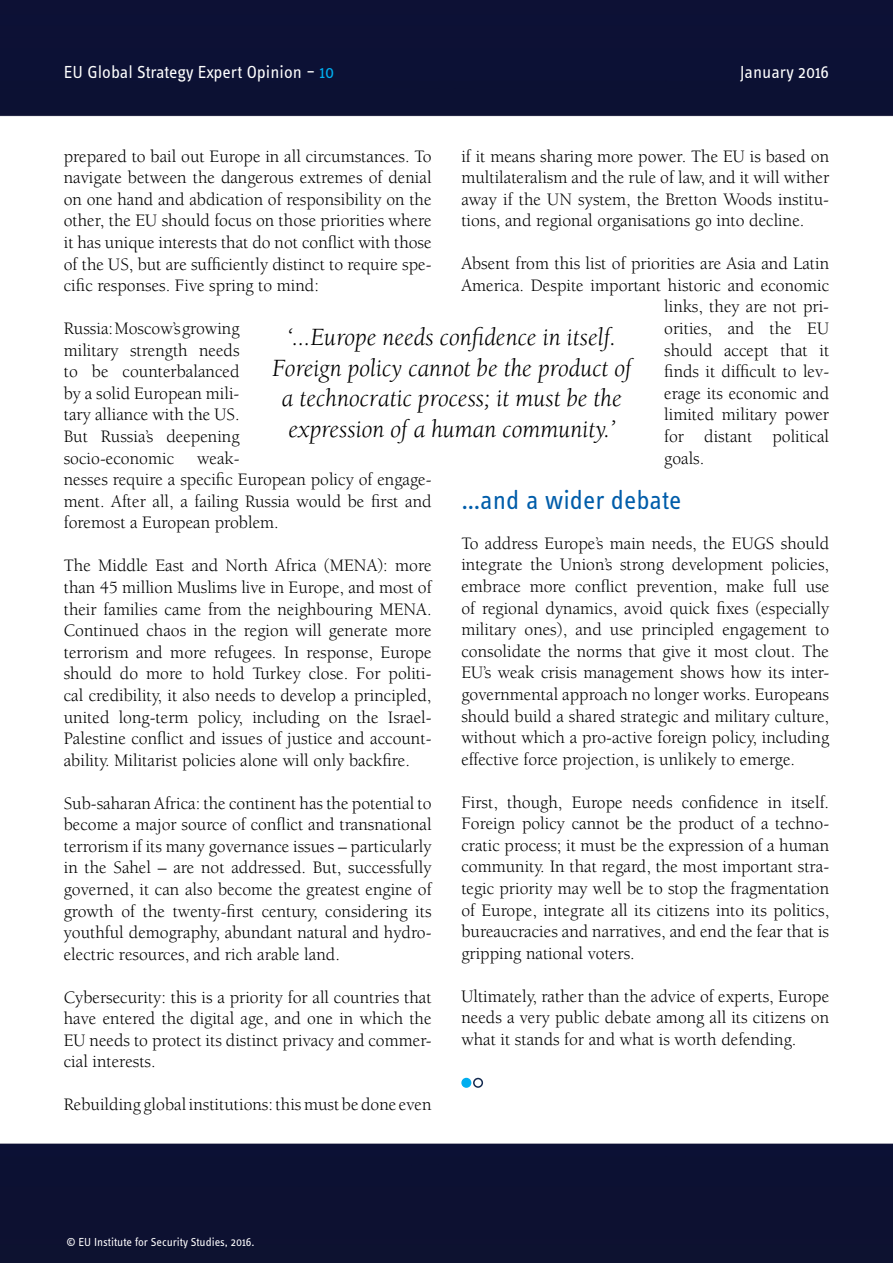
<style>
.page{position:relative;width:893px;height:1263px;background:#fff}
.page>*{position:absolute;margin:0;border:0;box-sizing:border-box;transform-origin:0 0}
.t1{font:27px "Info OT Text";color:#005daa}
.t2{font:italic 25.5px/30.6px "Berkeley Std";color:#000;text-align:center}
.t3{font:18px/21.6px "Berkeley Std";color:#000;text-align:justify}
.t4{font:18px "Info OT Text";color:#fff}
.t5{font:12px "Info OT Text";color:#fff}
.s1{color:#00aeef}
</style>
<div class="page">
<img style="left:0;top:0;width:893px;height:1263px">
<div style="left:462px;top:1078px;width:9px;height:9px;background:#00aeef;border-radius:50%"></div>
<div style="left:461px;top:1078px;width:10px;height:10px;border:2px solid #00aeef;border-radius:50%"></div>
<div style="left:473px;top:1078px;width:10px;height:10px;border:2px solid #13294f;border-radius:50%"></div>
<div style="left:252px;top:323px;width:400px;height:124px;background:#fff"></div>
<p class="t4" style="left:64px;top:61px;width:272px">EU Global Strategy Expert Opinion – <span class="s1">10</span></p>
<p class="t4" style="left:740px;top:61px;width:91px">January 2016</p>
<p class="t3" style="left:461px;top:145px;width:369px">if it means sharing more power. The EU is based on multilateralism and the rule of law, and it will wither away if the UN system, the Bretton Woods institu&shy;tions, and regional organisations go into decline.</p>
<p class="t3" style="left:461px;top:253px;width:369px">Absent from this list of priorities are Asia and Latin</p>
<p class="t3" style="left:461px;top:275px;width:369px">America. Despite important historic and economic</p>
<p class="t3" style="left:664px;top:296px;width:166px">links, they are not pri-</p>
<p class="t3" style="left:664px;top:318px;width:166px">orities, and the EU</p>
<p class="t3" style="left:664px;top:339px;width:167px">should accept that it</p>
<p class="t3" style="left:664px;top:361px;width:167px">finds it difficult to lev-</p>
<p class="t3" style="left:664px;top:383px;width:167px">erage its economic and</p>
<p class="t3" style="left:664px;top:404px;width:166px">limited military power</p>
<p class="t3" style="left:664px;top:426px;width:167px">for distant political</p>
<p class="t3" style="left:664px;top:447px;width:42px">goals.</p>
<h1 class="t1" style="left:461px;top:483px;width:221px">…and a wider debate</h1>
<p class="t3" style="left:461px;top:533px;width:369px">To address Europe’s main needs, the EUGS should integrate the Union’s strong development policies, embrace more conflict prevention, make full use of regional dynamics, avoid quick fixes (especially military ones), and use principled engagement to consolidate the norms that give it most clout. The EU’s weak crisis management shows how its inter&shy;governmental approach no longer works. Europeans should build a shared strategic and military culture, without which a pro-active foreign policy, including effective force projection, is unlikely to emerge.</p>
<p class="t3" style="left:461px;top:791px;width:369px">First, though, Europe needs confidence in itself.<br>Foreign policy cannot be the product of a techno&shy;cratic process; it must be the expression of a human community. In that regard, the most important stra&shy;tegic priority may well be to stop the fragmentation of Europe, integrate all its citizens into its politics, bureaucracies and narratives, and end the fear that is gripping national voters.</p>
<p class="t3" style="left:461px;top:985px;width:369px">Ultimately, rather than the advice of experts, Europe needs a very public debate among all its citizens on what it stands for and what is worth defending.</p>
<p class="t3" style="left:64px;top:145px;width:369px">prepared to bail out Europe in all circumstances. To navigate between the dangerous extremes of denial on one hand and abdication of responsibility on the other, the EU should focus on those priorities where it has unique interests that do not conflict with those of the US, but are sufficiently distinct to require spe&shy;cific responses. Five spring to mind:</p>
<p class="t3" style="left:64px;top:318px;width:177px">Russia: Moscow’s growing military strength needs to be counterbalanced by a solid European mili&shy;tary alliance with the US.<br>But Russia’s deepening socio-economic</p>
<h2 class="t2" style="left:272px;top:322px;width:361px">‘...Europe needs confidence in itself.<br>Foreign policy cannot be the product of a technocratic process; it must be the expression of a human community.’</h2>
<p class="t3" style="left:64px;top:447px;width:369px;text-align:left;text-indent:133px">weak-<br>nesses require a specific European policy of engage&shy;ment. After all, a failing Russia would be first and foremost a European problem.</p>
<p class="t3" style="left:64px;top:555px;width:369px">The Middle East and North Africa (MENA): more than 45 million Muslims live in Europe, and most of their families came from the neighbouring MENA.<br>Continued chaos in the region will generate more terrorism and more refugees. In response, Europe should do more to hold Turkey close. For politi&shy;cal credibility, it also needs to develop a principled, united long-term policy, including on the Israel-Palestine conflict and issues of justice and account&shy;ability. Militarist policies alone will only backfire.</p>
<p class="t3" style="left:64px;top:792px;width:369px">Sub-saharan Africa: the continent has the potential to become a major source of conflict and transnational terrorism if its many governance issues – particularly in the Sahel – are not addressed. But, successfully governed, it can also become the greatest engine of growth of the twenty-first century, considering its youthful demography, abundant natural and hydro&shy;electric resources, and rich arable land.</p>
<p class="t3" style="left:64px;top:986px;width:369px">Cybersecurity: this is a priority for all countries that have entered the digital age, and one in which the EU needs to protect its distinct privacy and commer&shy;cial interests.</p>
<p class="t3" style="left:64px;top:1094px;width:369px">Rebuilding global institutions: this must be done even</p>
<p class="t5" style="left:66px;top:1234px;width:190px">© EU Institute for Security Studies, 2016.</p>
</div>
